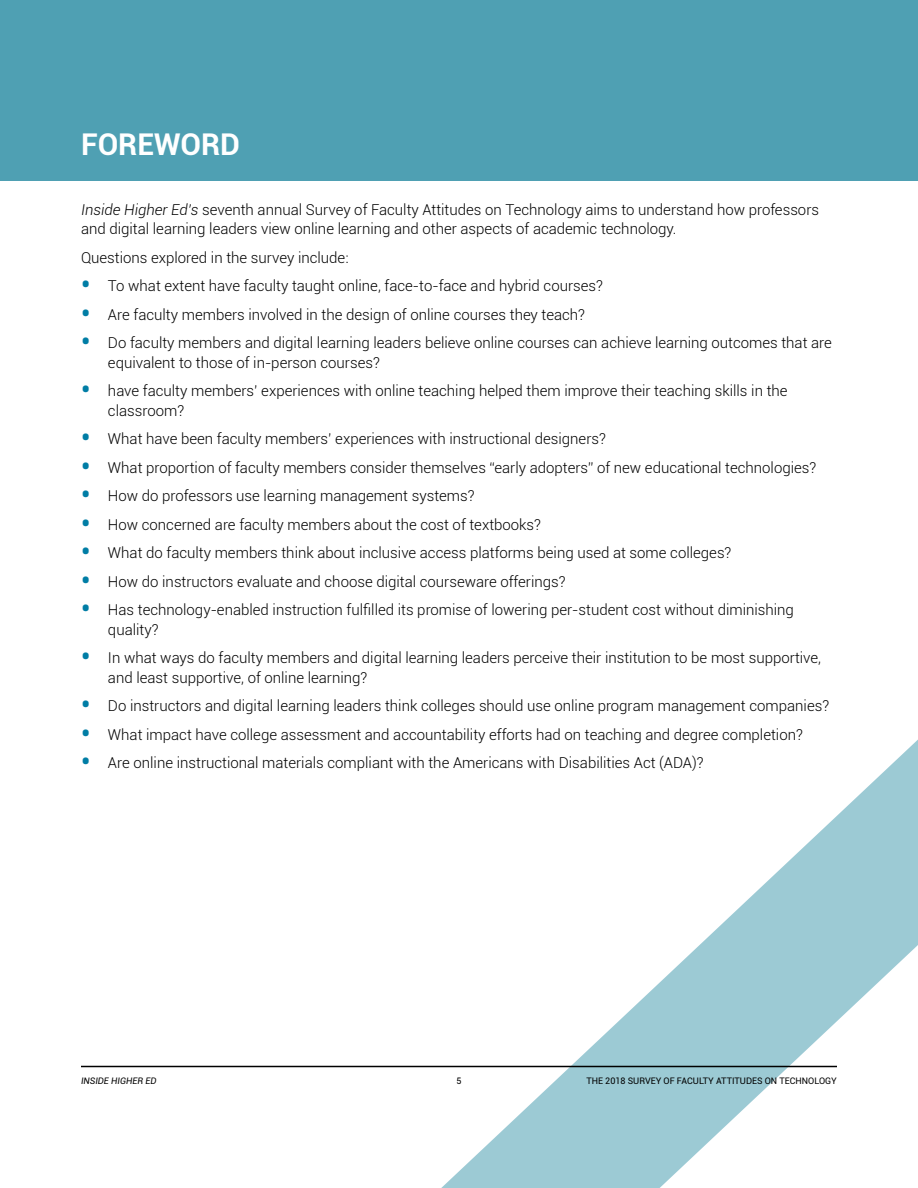
<style>
.page{position:relative;width:918px;height:1188px;background:#fff}
.page>*{position:absolute;margin:0;border:0;box-sizing:border-box;transform-origin:0 0}
.t1{font:700 30px "Roboto";color:#fff}
.t2{font:300 15px/19.5px "Roboto";color:#000}
.t3{font:9px "Roboto";color:#000}
.t4{font:italic 9px "Roboto";color:#000}
.s1{font-style:italic}
.s2{font-weight:700;font-size:25.5px;color:#007da5}
</style>
<div class="page">
<svg style="left:422px;top:739px;width:496px;height:449px"></svg>
<div style="left:0;top:0;width:918px;height:181px;background:#4fa0b3"></div>
<hr style="left:81px;top:1066px;width:756px;height:1px;background:#000">
<h1 class="t1" style="left:81px;top:123px;width:161px">FOREWORD</h1>
<p class="t2" style="left:81px;top:199px;width:740px"><span class="s1">Inside Higher Ed’s</span> seventh annual Survey of Faculty Attitudes on Technology aims to understand how professors and digital learning leaders view online learning and other aspects of academic technology.</p>
<p class="t2" style="left:81px;top:247px;width:269px">Questions explored in the survey include:</p>
<p class="t2" style="left:81px;top:275px;width:523px"><span class="s2">•</span> To what extent have faculty taught online, face-to-face and hybrid courses?</p>
<p class="t2" style="left:81px;top:304px;width:506px"><span class="s2">•</span> Are faculty members involved in the design of online courses they teach?</p>
<p class="t2" style="left:108px;top:332px;width:725px;text-indent:-27px"><span class="s2">•</span> Do faculty members and digital learning leaders believe online courses can achieve learning outcomes that are equivalent to those of in-person courses?</p>
<p class="t2" style="left:108px;top:380px;width:681px;text-indent:-27px"><span class="s2">•</span> have faculty members’ experiences with online teaching helped them improve their teaching skills in the classroom?</p>
<p class="t2" style="left:81px;top:428px;width:526px"><span class="s2">•</span> What have been faculty members’ experiences with instructional designers?</p>
<p class="t2" style="left:81px;top:457px;width:737px"><span class="s2">•</span> What proportion of faculty members consider themselves “early adopters” of new educational technologies?</p>
<p class="t2" style="left:81px;top:485px;width:395px"><span class="s2">•</span> How do professors use learning management systems?</p>
<p class="t2" style="left:81px;top:514px;width:462px"><span class="s2">•</span> How concerned are faculty members about the cost of textbooks?</p>
<p class="t2" style="left:81px;top:542px;width:652px"><span class="s2">•</span> What do faculty members think about inclusive access platforms being used at some colleges?</p>
<p class="t2" style="left:81px;top:571px;width:486px"><span class="s2">•</span> How do instructors evaluate and choose digital courseware offerings?</p>
<p class="t2" style="left:108px;top:599px;width:687px;text-indent:-27px"><span class="s2">•</span> Has technology-enabled instruction fulfilled its promise of lowering per-student cost without diminishing quality?</p>
<p class="t2" style="left:108px;top:647px;width:715px;text-indent:-27px"><span class="s2">•</span> In what ways do faculty members and digital learning leaders perceive their institution to be most supportive, and least supportive, of online learning?</p>
<p class="t2" style="left:81px;top:695px;width:750px"><span class="s2">•</span> Do instructors and digital learning leaders think colleges should use online program management companies?</p>
<p class="t2" style="left:81px;top:724px;width:723px"><span class="s2">•</span> What impact have college assessment and accountability efforts had on teaching and degree completion?</p>
<p class="t2" style="left:81px;top:752px;width:624px"><span class="s2">•</span> Are online instructional materials compliant with the Americans with Disabilities Act (ADA)?</p>
<p class="t4" style="left:81px;top:1075px;width:77px">INSIDE HIGHER ED</p>
<p class="t3" style="left:456px;top:1075px;width:7px">5</p>
<p class="t3" style="left:586px;top:1075px;width:252px">THE 2018 SURVEY OF FACULTY ATTITUDES ON TECHNOLOGY</p>
</div>
